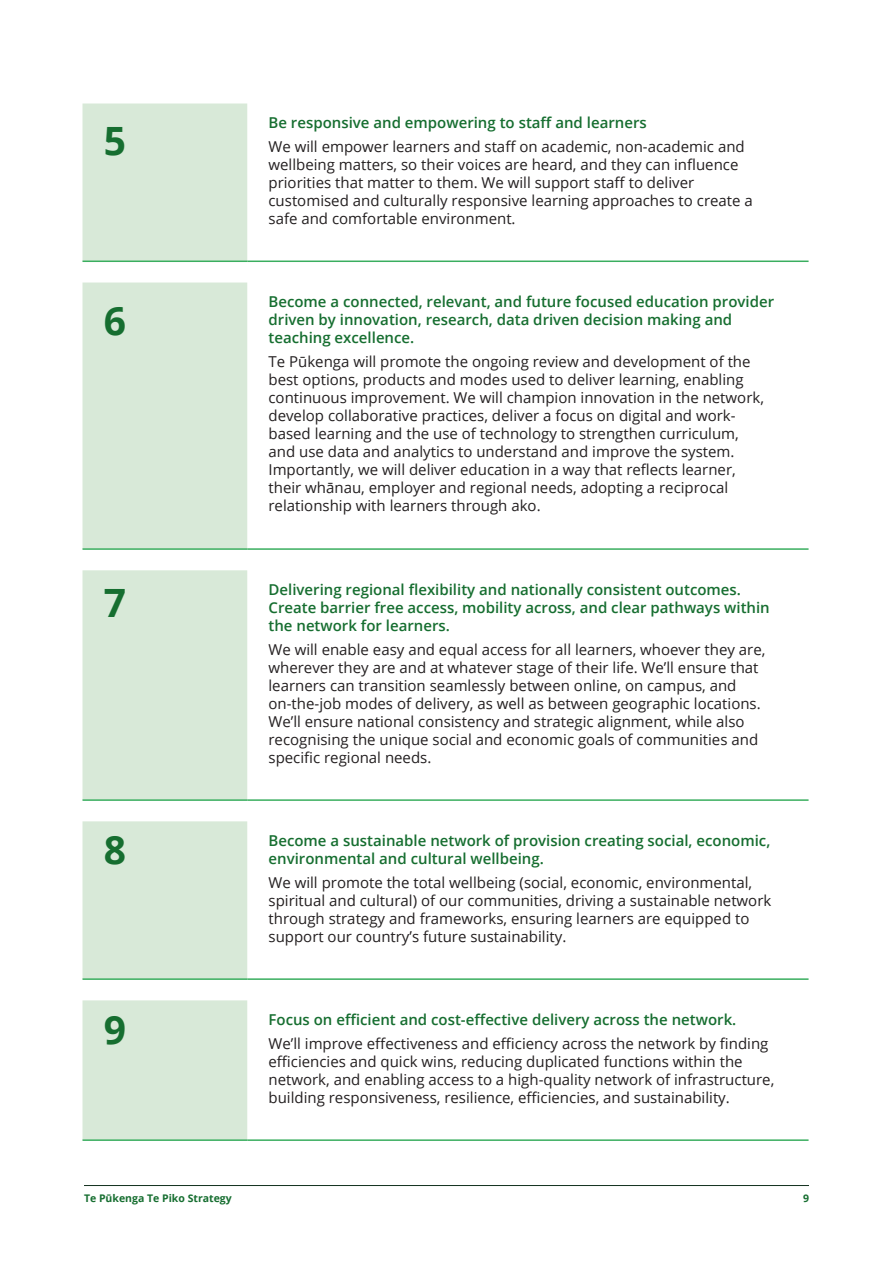
<style>
.page{position:relative;width:893px;height:1263px;background:#fff}
.page>*{position:absolute;margin:0;border:0;box-sizing:border-box;transform-origin:0 0}
.Table_No___1_-_26pt{font:700 39px "Open Sans";color:#166e30}
.Table_text__3_-_10pt{font:15px/18px "Open Sans";color:#231f20}
.Table_text__3_-_10pt-2{font:600 15px/18px "Open Sans";color:#166e30}
.t1{font:700 10.5px "Open Sans";color:#166e30}
</style>
<div class="page">
<hr style="left:84px;top:1185px;width:725px;height:1px;background:#13311f">
<svg style="left:83px;top:104px;width:164px;height:1035px;background:#dbeadb"></svg>
<hr style="left:83px;top:260px;width:164px;height:2px;background:#3aae5f">
<hr style="left:247px;top:260px;width:561px;height:2px;background:#3aae5f">
<hr style="left:83px;top:548px;width:164px;height:2px;background:#3aae5f">
<hr style="left:247px;top:548px;width:561px;height:2px;background:#3aae5f">
<hr style="left:83px;top:799px;width:164px;height:2px;background:#3aae5f">
<hr style="left:247px;top:799px;width:561px;height:2px;background:#3aae5f">
<hr style="left:83px;top:978px;width:164px;height:2px;background:#3aae5f">
<hr style="left:247px;top:978px;width:561px;height:2px;background:#3aae5f">
<hr style="left:83px;top:1139px;width:164px;height:2px;background:#3aae5f">
<hr style="left:247px;top:1139px;width:561px;height:2px;background:#3aae5f">
<p class="Table_No___1_-_26pt" style="left:104px;top:114px;width:24px">5</p>
<p class="Table_text__3_-_10pt-2" style="left:268px;top:113px;width:380px">Be responsive and empowering to staff and learners</p>
<p class="Table_text__3_-_10pt" style="left:268px;top:137px;width:486px">We will empower learners and staff on academic, non-academic and wellbeing matters, so their voices are heard, and they can influence priorities that matter to them. We will support staff to deliver customised and culturally responsive learning approaches to create a safe and comfortable environment.</p>
<p class="Table_No___1_-_26pt" style="left:104px;top:294px;width:24px">6</p>
<p class="Table_text__3_-_10pt-2" style="left:268px;top:292px;width:507px">Become a connected, relevant, and future focused education provider driven by innovation, research, data driven decision making and teaching excellence.</p>
<p class="Table_text__3_-_10pt" style="left:268px;top:352px;width:497px">Te Pūkenga will promote the ongoing review and development of the best options, products and modes used to deliver learning, enabling continuous improvement. We will champion innovation in the network, develop collaborative practices, deliver a focus on digital and work&shy;based learning and the use of technology to strengthen curriculum, and use data and analytics to understand and improve the system.<br>Importantly, we will deliver education in a way that reflects learner, their whānau, employer and regional needs, adopting a reciprocal relationship with learners through ako.</p>
<p class="Table_No___1_-_26pt" style="left:104px;top:575px;width:24px">7</p>
<p class="Table_text__3_-_10pt-2" style="left:268px;top:580px;width:503px">Delivering regional flexibility and nationally consistent outcomes.<br>Create barrier free access, mobility across, and clear pathways within the network for learners.</p>
<p class="Table_text__3_-_10pt" style="left:268px;top:640px;width:498px">We will enable easy and equal access for all learners, whoever they are, wherever they are and at whatever stage of their life. We’ll ensure that learners can transition seamlessly between online, on campus, and on-the-job modes of delivery, as well as between geographic locations.<br>We’ll ensure national consistency and strategic alignment, while also recognising the unique social and economic goals of communities and specific regional needs.</p>
<p class="Table_No___1_-_26pt" style="left:104px;top:822px;width:24px">8</p>
<p class="Table_text__3_-_10pt-2" style="left:268px;top:831px;width:503px">Become a sustainable network of provision creating social, economic, environmental and cultural wellbeing.</p>
<p class="Table_text__3_-_10pt" style="left:268px;top:873px;width:504px">We will promote the total wellbeing (social, economic, environmental, spiritual and cultural) of our communities, driving a sustainable network through strategy and frameworks, ensuring learners are equipped to support our country’s future sustainability.</p>
<p class="Table_No___1_-_26pt" style="left:104px;top:1002px;width:24px">9</p>
<p class="Table_text__3_-_10pt-2" style="left:268px;top:1010px;width:469px">Focus on efficient and cost-effective delivery across the network.</p>
<p class="Table_text__3_-_10pt" style="left:268px;top:1034px;width:507px">We’ll improve effectiveness and efficiency across the network by finding efficiencies and quick wins, reducing duplicated functions within the network, and enabling access to a high-quality network of infrastructure, building responsiveness, resilience, efficiencies, and sustainability.</p>
<p class="t1" style="left:84px;top:1190px;width:149px">Te Pūkenga Te Piko Strategy</p>
<p class="t1" style="left:803px;top:1190px;width:7px">9</p>
</div>
